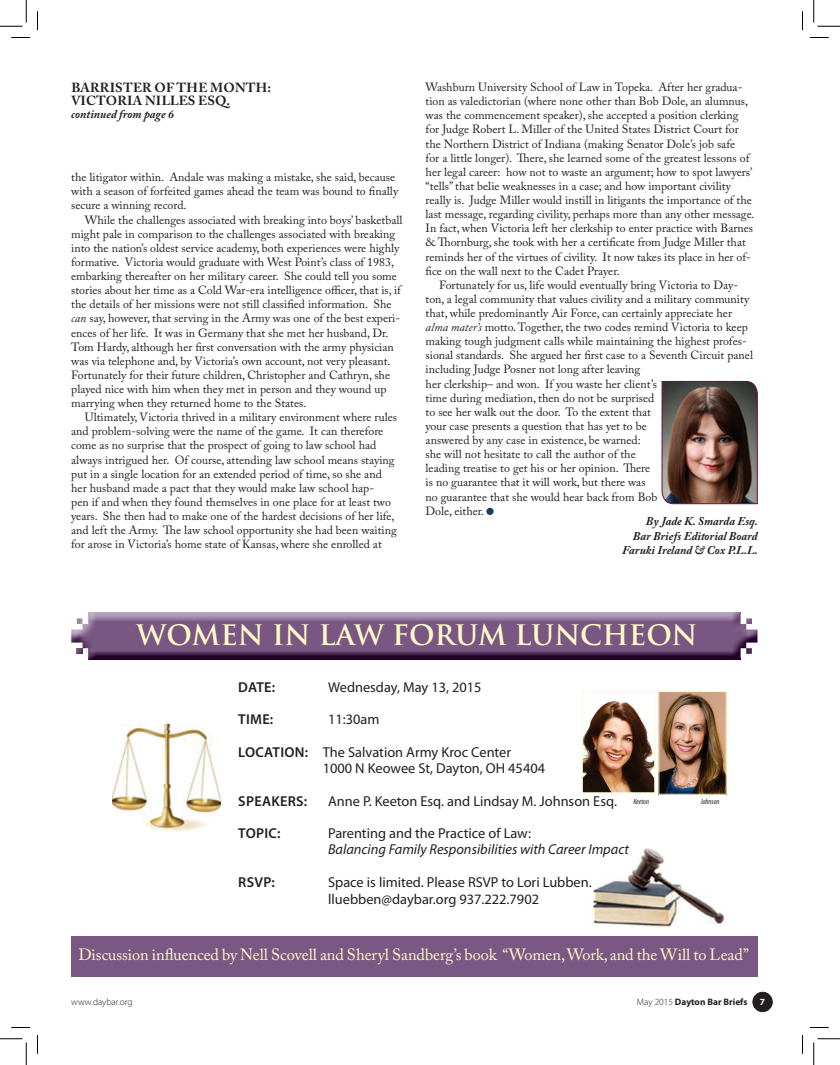
<style>
.page{position:relative;width:840px;height:1065px;background:#fff}
.page>*{position:absolute;margin:0;border:0;box-sizing:border-box;transform-origin:0 0}
.t1{font:700 27.5px "Trajan Pro";color:#fffac8}
.t2{font:16.25px "Adobe Caslon Pro";letter-spacing:-.005em;color:#fffac8}
.t3{font:14.38px/16.2px "Myriad Pro";color:#231f20}
.t4{font:italic 14.38px "Myriad Pro";color:#231f20}
.t5{font:600 14.38px "Myriad Pro";letter-spacing:.02em;color:#231f20}
.t6{font:700 13.12px/13.1px "Adobe Caslon Pro";letter-spacing:.015em;color:#231f20}
.t7{font:11.88px/14.1px "Adobe Caslon Pro";color:#231f20}
.t8{font:italic 700 11.88px/14.2px "Adobe Caslon Pro";color:#231f20;text-align:right}
.t9{font:700 9.38px "Myriad Pro";color:#231f20}
.t10{font:300 9.38px "Myriad Pro";color:#231f20}
.t11{font:700 9.38px "Myriad Pro";color:#fff}
.t12{font:italic condensed 7.62px "Myriad Pro";color:#231f20}
.s1{font-style:italic}
.s2{font-weight:600}
.s3{font-weight:300}
</style>
<div class="page">
<img style="left:662px;top:381px;width:96px;height:123px">
<div style="left:486px;top:508px;width:8px;height:7px;background:#183e60;border-radius:50%"></div>
<img style="left:88px;top:658px;width:653px;height:1px">
<img style="left:71px;top:613px;width:687px;height:45px">
<svg style="left:77px;top:648px;width:5px;height:6px"></svg>
<div style="left:71px;top:936px;width:687px;height:41px;background:#7b5883"></div>
<img style="left:592px;top:848px;width:133px;height:79px">
<img style="left:113px;top:723px;width:108px;height:109px">
<img style="left:584px;top:700px;width:69px;height:91px">
<div style="left:582px;top:691px;width:73px;height:102px;border:1px solid #fcfad2"></div>
<img style="left:660px;top:693px;width:65px;height:100px">
<div style="left:658px;top:691px;width:69px;height:104px;border:1px solid #fffac8"></div>
<div style="left:753px;top:992px;width:19px;height:20px;background:#231f20;border-radius:50%"></div>
<div style="left:753px;top:992px;width:19px;height:20px;border:1px solid #231f20;border-radius:50%"></div>
<svg style="left:11px;top:37px;width:19px;height:1px"></svg>
<svg style="left:810px;top:37px;width:19px;height:1px"></svg>
<svg style="left:11px;top:1027px;width:19px;height:1px"></svg>
<svg style="left:810px;top:1027px;width:19px;height:1px"></svg>
<svg style="left:37px;top:11px;width:1px;height:19px"></svg>
<svg style="left:37px;top:1035px;width:1px;height:19px"></svg>
<svg style="left:802px;top:11px;width:1px;height:19px"></svg>
<svg style="left:802px;top:1035px;width:1px;height:19px"></svg>
<svg style="left:0;top:0;width:27px;height:27px"></svg>
<svg style="left:0;top:1039px;width:27px;height:26px"></svg>
<svg style="left:814px;top:0;width:26px;height:27px"></svg>
<svg style="left:814px;top:1039px;width:26px;height:26px"></svg>
<p class="t6" style="left:71px;top:81px;width:201px">BARRISTER OF THE MONTH:<br>VICTORIA NILLES ESQ.</p>
<p class="t8" style="left:71px;top:107px;width:104px">continued from page 6</p>
<p class="t7" style="left:71px;top:170px;width:328px">the litigator within. Andale was making a mistake, she said, because with a season of forfeited games ahead the team was bound to finally secure a winning record.</p>
<p class="t7" style="left:71px;top:212px;width:333px;text-indent:14px">While the challenges associated with breaking into boys’ basketball might pale in comparison to the challenges associated with breaking into the nation’s oldest service academy, both experiences were highly formative. Victoria would graduate with West Point’s class of 1983, embarking thereafter on her military career. She could tell you some stories about her time as a Cold War-era intelligence officer, that is, if the details of her missions were not still classified information. She <span class="s1">can</span> say, however, that serving in the Army was one of the best experi&shy;ences of her life. It was in Germany that she met her husband, Dr.<br>Tom Hardy, although her first conversation with the army physician was via telephone and, by Victoria’s own account, not very pleasant.<br>Fortunately for their future children, Christopher and Cathryn, she played nice with him when they met in person and they wound up marrying when they returned home to the States.</p>
<p class="t7" style="left:71px;top:410px;width:327px;text-indent:14px">Ultimately, Victoria thrived in a military environment where rules and problem-solving were the name of the game. It can therefore come as no surprise that the prospect of going to law school had always intrigued her. Of course, attending law school means staying put in a single location for an extended period of time, so she and her husband made a pact that they would make law school hap-<br>pen if and when they found themselves in one place for at least two years. She then had to make one of the hardest decisions of her life, and left the Army. The law school opportunity she had been waiting for arose in Victoria’s home state of Kansas, where she enrolled at</p>
<p class="t7" style="left:426px;top:80px;width:331px">Washburn University School of Law in Topeka. After her gradua&shy;tion as valedictorian (where none other than Bob Dole, an alumnus, was the commencement speaker), she accepted a position clerking for Judge Robert L. Miller of the United States District Court for the Northern District of Indiana (making Senator Dole’s job safe<br>for a little longer). There, she learned some of the greatest lessons of her legal career: how not to waste an argument; how to spot lawyers’ “tells” that belie weaknesses in a case; and how important civility really is. Judge Miller would instill in litigants the importance of the last message, regarding civility, perhaps more than any other message.<br>In fact, when Victoria left her clerkship to enter practice with Barnes &amp; Thornburg, she took with her a certificate from Judge Miller that reminds her of the virtues of civility. It now takes its place in her of&shy;fice on the wall next to the Cadet Prayer.</p>
<p class="t7" style="left:426px;top:278px;width:329px;text-indent:14px">Fortunately for us, life would eventually bring Victoria to Day&shy;ton, a legal community that values civility and a military community that, while predominantly Air Force, can certainly appreciate her <span class="s1">alma mater’s</span> motto. Together, the two codes remind Victoria to keep making tough judgment calls while maintaining the highest profes&shy;sional standards. She argued her first case to a Seventh Circuit panel including Judge Posner not long after leaving<br>her clerkship– and won. If you waste her client’s<br>time during mediation, then do not be surprised<br>to see her walk out the door. To the extent that<br>your case presents a question that has yet to be<br>answered by any case in existence, be warned:<br>she will not hesitate to call the author of the<br>leading treatise to get his or her opinion. There<br>is no guarantee that it will work, but there was<br>no guarantee that she would hear back from Bob<br>Dole, either.</p>
<p class="t8" style="left:622px;top:514px;width:137px">By Jade K. Smarda Esq.<br>Bar Briefs Editorial Board<br>Faruki Ireland &amp; Cox P.L.L.</p>
<h1 class="t1" style="left:137px;top:618px;width:563px">WOMEN IN LAW FORUM LUNCHEON</h1>
<p class="t5" style="left:238px;top:678px;width:38px">DATE:</p>
<p class="t3" style="left:328px;top:679px;width:155px">Wednesday, May 13, 2015</p>
<p class="t5" style="left:238px;top:710px;width:37px">TIME:</p>
<p class="t3" style="left:328px;top:711px;width:53px">11:30am</p>
<p class="t3" style="left:323px;top:744px;width:224px;text-indent:-84px"><span class="s2">LOCATION:</span> The Salvation Army Kroc Center<br>1000 N Keowee St, Dayton, OH 45404</p>
<p class="t5" style="left:238px;top:792px;width:71px">SPEAKERS:</p>
<p class="t3" style="left:328px;top:793px;width:290px">Anne P. Keeton Esq. and Lindsay M. Johnson Esq.</p>
<p class="t5" style="left:238px;top:824px;width:44px">TOPIC:</p>
<p class="t3" style="left:328px;top:825px;width:205px">Parenting and the Practice of Law:</p>
<p class="t4" style="left:328px;top:841px;width:302px">Balancing Family Responsibilities with Career Impact</p>
<p class="t5" style="left:238px;top:873px;width:38px">RSVP:</p>
<p class="t3" style="left:328px;top:873px;width:265px;line-height:17.5px">Space is limited. Please RSVP to Lori Lubben. lluebben@daybar.org 937.222.7902</p>
<p class="t12" style="left:633px;top:797px;width:17px">Keeton</p>
<p class="t12" style="left:701px;top:797px;width:20px">Johnson</p>
<h2 class="t2" style="left:78px;top:945px;width:672px">Discussion influenced by Nell Scovell and Sheryl Sandberg’s book “Women, Work, and the Will to Lead”</h2>
<p class="t10" style="left:71px;top:997px;width:63px">www.daybar.org</p>
<p class="t9" style="left:637px;top:996px;width:112px"><span class="s3">May 2015</span> Dayton Bar Briefs</p>
<p class="t11" style="left:760px;top:996px;width:7px">7</p>
</div>
